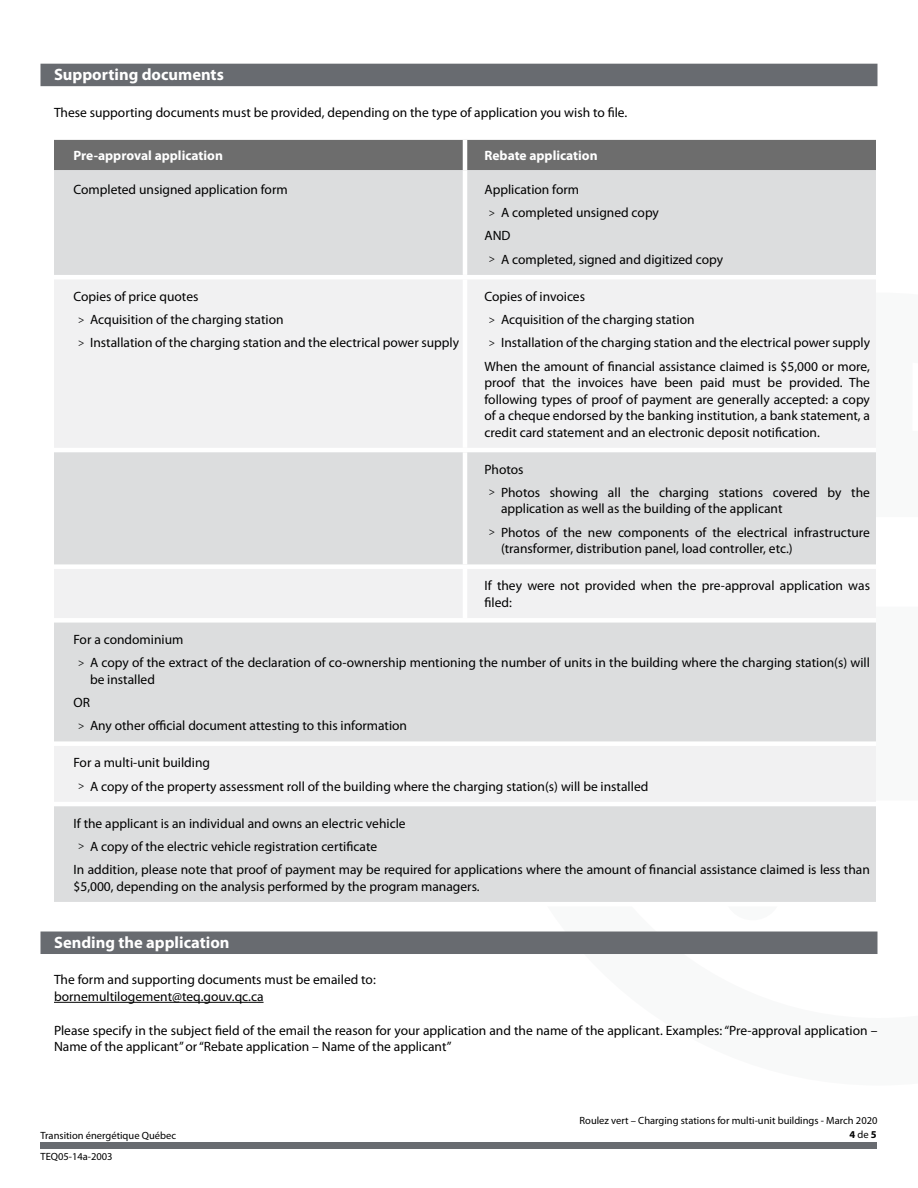
<style>
.page{position:relative;width:918px;height:1188px;background:#fff}
.page>*{position:absolute;margin:0;border:0;box-sizing:border-box;transform-origin:0 0}
.t1{font:700 16.5px "Myriad Pro";color:#fff}
.t2{font:13.5px/23.2px "Myriad Pro";color:#000}
.t3{font:700 13.5px "Myriad Pro";color:#fff}
.t4{font:10.5px "Myriad Pro";color:#000}
.t5{font:700 10.5px "Myriad Pro";color:#000}
.s1{font-size:10.5px}
.s2{font-weight:400}
</style>
<div class="page">
<div style="left:41px;top:1142px;width:836px;height:7px;background:#686b70"></div>
<div style="left:40px;top:64px;width:838px;height:22px;background:#686b70"></div>
<div style="left:40px;top:932px;width:838px;height:22px;background:#686b70"></div>
<hr style="left:54px;top:1002px;width:210px;height:1px;background:#000">
<div style="left:54px;top:140px;width:822px;height:30px;background:#6d6d6d"></div>
<div style="left:54px;top:170px;width:822px;height:732px;background:#dcddde"></div>
<svg style="left:54px;top:279px;width:822px;height:523px;fill:#f1f1f2"></svg>
<hr style="left:463px;top:170px;width:4px;height:105px;background:#fff">
<hr style="left:54px;top:275px;width:411px;height:4px;background:#fff">
<hr style="left:465px;top:275px;width:411px;height:4px;background:#fff">
<hr style="left:463px;top:279px;width:4px;height:169px;background:#fff">
<hr style="left:54px;top:448px;width:411px;height:4px;background:#fff">
<hr style="left:465px;top:448px;width:411px;height:4px;background:#fff">
<hr style="left:463px;top:452px;width:4px;height:112px;background:#fff">
<div style="left:54px;top:564px;width:411px;height:5px;background:#fff"></div>
<div style="left:465px;top:564px;width:411px;height:5px;background:#fff"></div>
<hr style="left:463px;top:569px;width:4px;height:49px;background:#fff">
<div style="left:54px;top:618px;width:411px;height:5px;background:#fff"></div>
<div style="left:465px;top:618px;width:411px;height:5px;background:#fff"></div>
<div style="left:54px;top:741px;width:411px;height:5px;background:#fff"></div>
<div style="left:465px;top:741px;width:411px;height:5px;background:#fff"></div>
<hr style="left:54px;top:802px;width:411px;height:4px;background:#fff">
<hr style="left:465px;top:802px;width:411px;height:4px;background:#fff">
<hr style="left:463px;top:140px;width:4px;height:30px;background:#fff">
<p class="t1" style="left:54px;top:64px;width:171px">Supporting documents</p>
<p class="t2" style="left:54px;top:100px;width:575px">These supporting documents must be provided, depending on the type of application you wish to file.</p>
<p class="t3" style="left:74px;top:147px;width:151px">Pre-approval application</p>
<p class="t3" style="left:484px;top:147px;width:115px">Rebate application</p>
<p class="t2" style="left:74px;top:178px;width:216px">Completed unsigned application form</p>
<p class="t2" style="left:484px;top:178px;width:96px">Application form</p>
<p class="t2" style="left:489px;top:201px;width:171px"><span class="s1">&gt;</span> A completed unsigned copy</p>
<p class="t2" style="left:485px;top:224px;width:28px">AND</p>
<p class="t2" style="left:489px;top:247px;width:236px"><span class="s1">&gt;</span> A completed, signed and digitized copy</p>
<p class="t2" style="left:78px;top:284px;width:383px;text-indent:-5px">Copies of price quotes<br><span class="s1">&gt;</span> Acquisition of the charging station<br><span class="s1">&gt;</span> Installation of the charging station and the electrical power supply</p>
<p class="t2" style="left:484px;top:284px;width:102px">Copies of invoices</p>
<p class="t2" style="left:489px;top:308px;width:207px"><span class="s1">&gt;</span> Acquisition of the charging station</p>
<p class="t2" style="left:489px;top:331px;width:383px"><span class="s1">&gt;</span> Installation of the charging station and the electrical power supply</p>
<p class="t2" style="left:485px;top:354px;width:387px">When the amount of financial assistance claimed is $5,000 or more,</p>
<p class="t2" style="left:485px;top:374px;width:387px;line-height:16.5px;text-align:justify">proof that the invoices have been paid must be provided. The following types of proof of payment are generally accepted: a copy of a cheque endorsed by the banking institution, a bank statement, a credit card statement and an electronic deposit notification.</p>
<p class="t2" style="left:489px;top:457px;width:383px;text-indent:-4px">Photos<br><span class="s1">&gt;</span> Photos showing all the charging stations covered by the</p>
<p class="t2" style="left:489px;top:497px;width:383px;text-indent:12px">application as well as the building of the applicant<br><span class="s1">&gt;</span> Photos of the new components of the electrical infrastructure</p>
<p class="t2" style="left:501px;top:537px;width:293px">(transformer, distribution panel, load controller, etc.)</p>
<p class="t2" style="left:485px;top:577px;width:387px;line-height:16.5px">If they were not provided when the pre-approval application was filed:</p>
<p class="t2" style="left:78px;top:628px;width:793px;text-indent:-4px">For a condominium<br><span class="s1">&gt;</span> A copy of the extract of the declaration of co-ownership mentioning the number of units in the building where the charging station(s) will</p>
<p class="t2" style="left:90px;top:667px;width:67px">be installed</p>
<p class="t2" style="left:74px;top:691px;width:18px">OR</p>
<p class="t2" style="left:78px;top:714px;width:331px"><span class="s1">&gt;</span> Any other official document attesting to this information</p>
<p class="t2" style="left:78px;top:751px;width:572px;text-indent:-4px">For a multi-unit building<br><span class="s1">&gt;</span> A copy of the property assessment roll of the building where the charging station(s) will be installed</p>
<p class="t2" style="left:74px;top:811px;width:334px">If the applicant is an individual and owns an electric vehicle</p>
<p class="t2" style="left:78px;top:835px;width:301px"><span class="s1">&gt;</span> A copy of the electric vehicle registration certificate</p>
<p class="t2" style="left:74px;top:858px;width:798px">In addition, please note that proof of payment may be required for applications where the amount of financial assistance claimed is less than</p>
<p class="t2" style="left:74px;top:874px;width:408px">$5,000, depending on the analysis performed by the program managers.</p>
<p class="t1" style="left:54px;top:931px;width:177px">Sending the application</p>
<p class="t2" style="left:54px;top:971px;width:323px;line-height:16.5px">The form and supporting documents must be emailed to: bornemultilogement@teq.gouv.qc.ca</p>
<p class="t2" style="left:54px;top:1022px;width:825px;line-height:16.5px">Please specify in the subject field of the email the reason for your application and the name of the applicant. Examples: “Pre-approval application –<br>Name of the applicant” or “Rebate application – Name of the applicant”</p>
<p class="t4" style="left:580px;top:1114px;width:299px">Roulez vert – Charging stations for multi-unit buildings - March 2020</p>
<p class="t4" style="left:40px;top:1129px;width:137px">Transition énergétique Québec</p>
<p class="t5" style="left:850px;top:1128px;width:29px">4 <span class="s2">de</span> 5</p>
<p class="t4" style="left:40px;top:1150px;width:74px">TEQ05-14a-2003</p>
</div>
